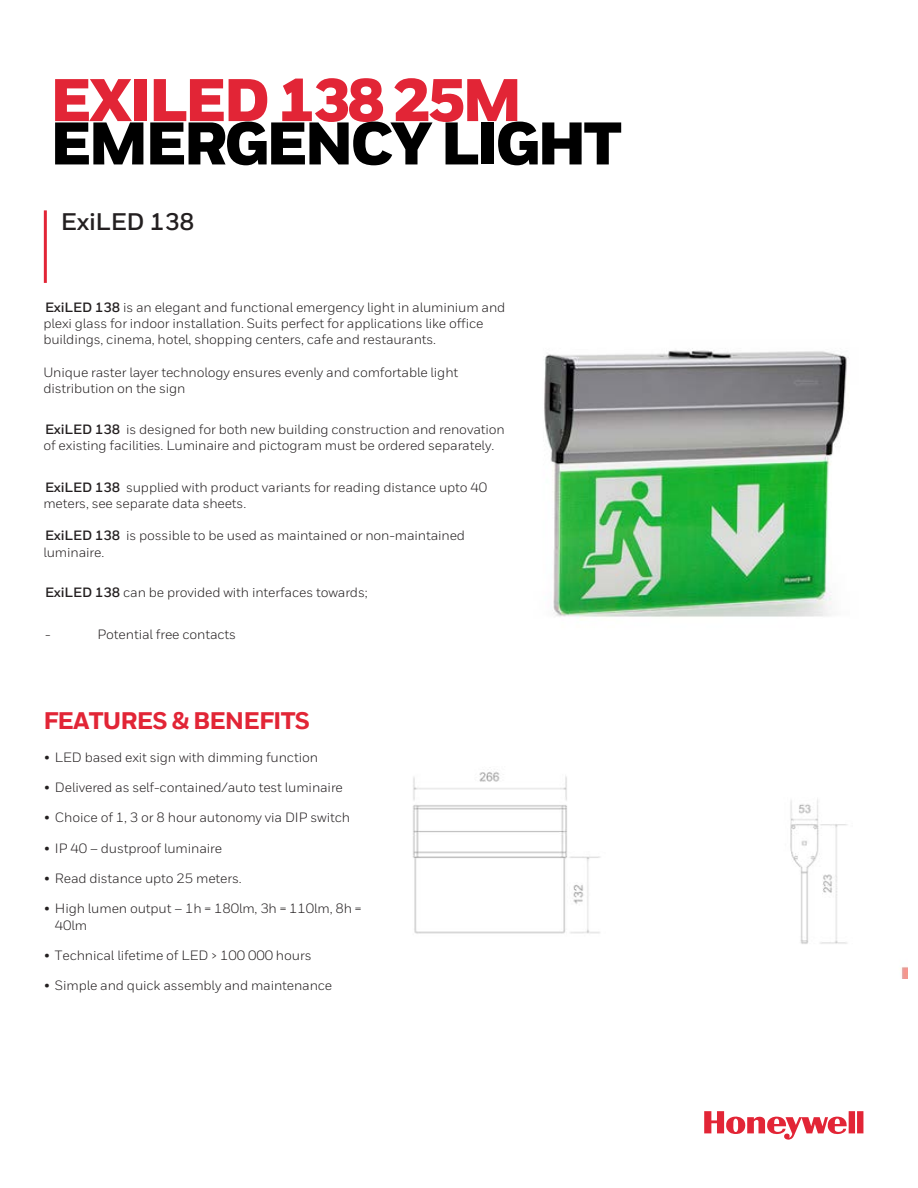
<style>
.page{position:relative;width:918px;height:1188px;background:#fff}
.page>*{position:absolute;margin:0;border:0;box-sizing:border-box;transform-origin:0 0}
.t1{font:900 60px "Honeywell Sans";letter-spacing:-.055em;color:#000}
.t2{font:900 60px "Honeywell Sans";letter-spacing:-.05em;color:#e22536}
.t3{font:800 24px "Honeywell Sans";letter-spacing:-.035em;color:#e22536}
.t4{font:700 24px "Honeywell Sans";letter-spacing:-.01em;color:#231f20}
.t5{font:13.5px/16px "Honeywell Sans";letter-spacing:-.01em;color:#231f20}
.s1{font-weight:700}
</style>
<div class="page">
<svg style="left:704px;top:1111px;width:159px;height:29px"></svg>
<hr style="left:44px;top:210px;width:2px;height:73px;background:#e22536">
<img style="left:544px;top:348px;width:305px;height:272px">
<img style="left:412px;top:771px;width:496px;height:207px">
<h1 class="t2" style="left:50px;top:63px;width:474px">EXILED 138 25M</h1>
<h1 class="t1" style="left:50px;top:107px;width:574px">EMERGENCY LIGHT</h1>
<h2 class="t4" style="left:61px;top:207px;width:135px">ExiLED 138</h2>
<p class="t5" style="left:43px;top:300px;width:464px"><span class="s1">ExiLED 138</span> is an elegant and functional emergency light in aluminium and plexi glass for indoor installation. Suits perfect for applications like office buildings, cinema, hotel, shopping centers, cafe and restaurants.</p>
<p class="t5" style="left:43px;top:364px;width:416px">Unique raster layer technology ensures evenly and comfortable light distribution on the sign</p>
<p class="t5" style="left:43px;top:422px;width:463px"><span class="s1">ExiLED 138</span> is designed for both new building construction and renovation of existing facilities. Luminaire and pictogram must be ordered separately.</p>
<p class="t5" style="left:43px;top:479px;width:445px"><span class="s1">ExiLED 138</span> supplied with product variants for reading distance upto 40 meters, see separate data sheets.</p>
<p class="t5" style="left:43px;top:528px;width:423px"><span class="s1">ExiLED 138</span> is possible to be used as maintained or non-maintained luminaire.</p>
<p class="t5" style="left:45px;top:584px;width:324px"><span class="s1">ExiLED 138</span> can be provided with interfaces towards;</p>
<p class="t5" style="left:45px;top:626px;width:7px">-</p>
<p class="t5" style="left:97px;top:626px;width:140px">Potential free contacts</p>
<h2 class="t3" style="left:43px;top:706px;width:268px">FEATURES &amp; BENEFITS</h2>
<p class="t5" style="left:44px;top:749px;width:275px">• LED based exit sign with dimming function</p>
<p class="t5" style="left:44px;top:779px;width:300px">• Delivered as self-contained/auto test luminaire</p>
<p class="t5" style="left:44px;top:809px;width:307px">• Choice of 1, 3 or 8 hour autonomy via DIP switch</p>
<p class="t5" style="left:44px;top:840px;width:180px">• IP 40 – dustproof luminaire</p>
<p class="t5" style="left:44px;top:870px;width:199px">• Read distance upto 25 meters.</p>
<p class="t5" style="left:55px;top:901px;width:308px;text-indent:-11px">• High lumen output – 1h = 180lm, 3h = 110lm, 8h =<br>40lm</p>
<p class="t5" style="left:44px;top:947px;width:269px">• Technical lifetime of LED &gt; 100 000 hours</p>
<p class="t5" style="left:44px;top:978px;width:290px">• Simple and quick assembly and maintenance</p>
</div>
